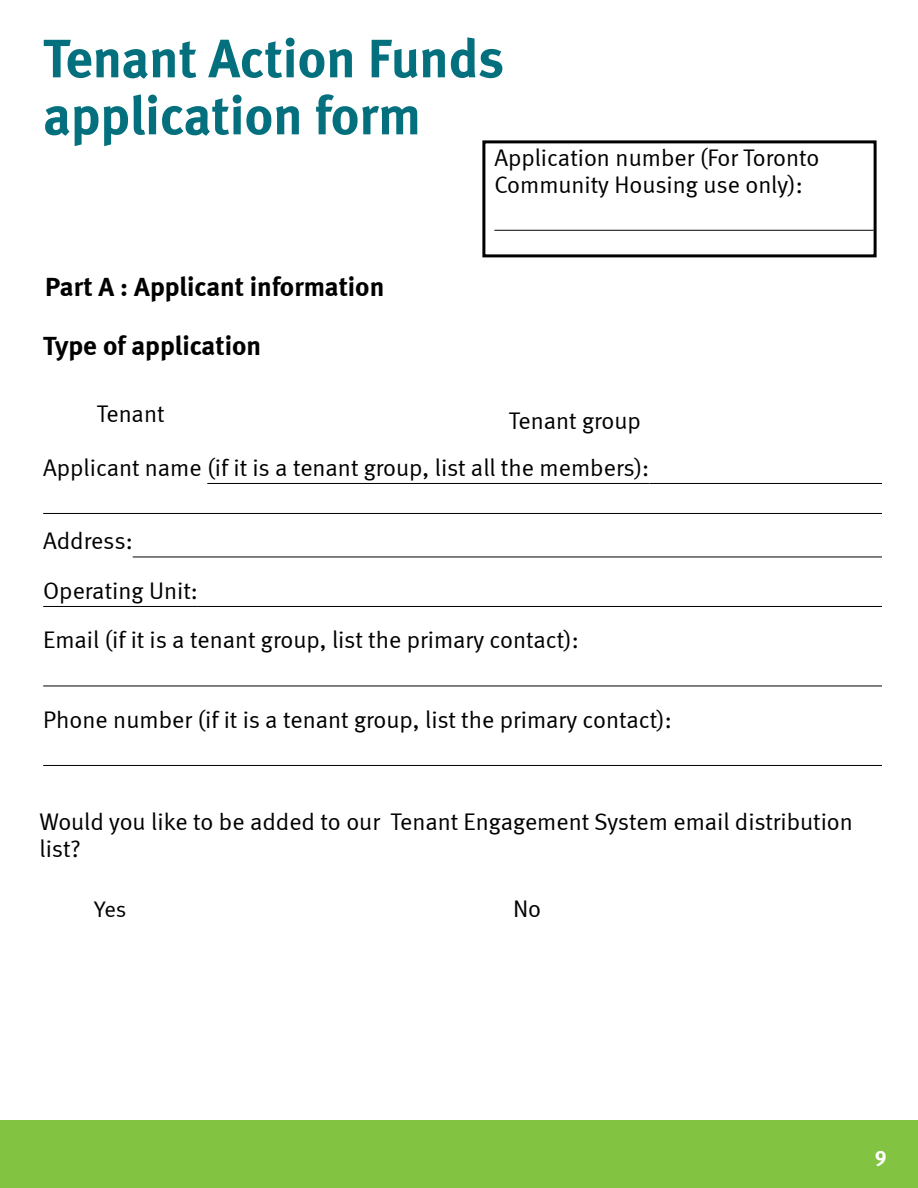
<style>
.page{position:relative;width:918px;height:1188px;background:#fff}
.page>*{position:absolute;margin:0;border:0;box-sizing:border-box;transform-origin:0 0}
.Header_style_1{font:54px/57px "Meta Bold LF";color:#04707e}
.Paragraph_Style_2{font:27px "Meta Bold LF";color:#000}
.Paragraph_Style_4{font:24px "Meta Normal";color:#000}
.Paragraph_Style_6{font:24px/27px "Meta Normal";color:#000}
.Paragraph_Style_6-2{font:22.5px "Meta Normal";color:#000}
.t1{font:21px "Meta Bold LF";color:#fff}
</style>
<div class="page">
<hr style="left:494px;top:230px;width:380px;height:1px;background:#000">
<div style="left:482px;top:140px;width:395px;height:117px;border:3px solid #000"></div>
<hr style="left:207px;top:483px;width:442px;height:1px;background:#000">
<hr style="left:649px;top:483px;width:233px;height:1px;background:#000">
<hr style="left:43px;top:513px;width:839px;height:1px;background:#000">
<hr style="left:133px;top:557px;width:749px;height:1px;background:#000">
<hr style="left:43px;top:606px;width:155px;height:1px;background:#000">
<hr style="left:198px;top:606px;width:684px;height:1px;background:#000">
<hr style="left:43px;top:686px;width:839px;height:1px;background:#000">
<hr style="left:43px;top:765px;width:839px;height:1px;background:#000">
<div style="left:0;top:1121px;width:918px;height:67px;background:#82c341"></div>
<h1 class="Header_style_1" style="left:43px;top:29px;width:462px">Tenant Action Funds application form</h1>
<p class="Paragraph_Style_6" style="left:494px;top:144px;width:327px">Application number (For Toronto<br>Community Housing use only):</p>
<p class="Paragraph_Style_2" style="left:45px;top:271px;width:341px">Part A : Applicant information</p>
<p class="Paragraph_Style_2" style="left:43px;top:330px;width:219px">Type of application</p>
<p class="Paragraph_Style_4" style="left:97px;top:400px;width:69px">Tenant</p>
<p class="Paragraph_Style_4" style="left:509px;top:407px;width:134px">Tenant group</p>
<p class="Paragraph_Style_4" style="left:43px;top:454px;width:608px">Applicant name (if it is a tenant group, list all the members):</p>
<p class="Paragraph_Style_4" style="left:43px;top:527px;width:91px">Address:</p>
<p class="Paragraph_Style_4" style="left:43px;top:577px;width:156px">Operating Unit:</p>
<p class="Paragraph_Style_4" style="left:43px;top:626px;width:537px">Email (if it is a tenant group, list the primary contact):</p>
<p class="Paragraph_Style_4" style="left:43px;top:706px;width:630px">Phone number (if it is a tenant group, list the primary contact):</p>
<p class="Paragraph_Style_6" style="left:40px;top:808px;width:815px">Would you like to be added to our Tenant Engagement System email distribution list?</p>
<p class="Paragraph_Style_6-2" style="left:94px;top:897px;width:34px">Yes</p>
<p class="Paragraph_Style_6" style="left:513px;top:895px;width:30px">No</p>
<p class="t1" style="left:875px;top:1145px;width:13px">9</p>
</div>
